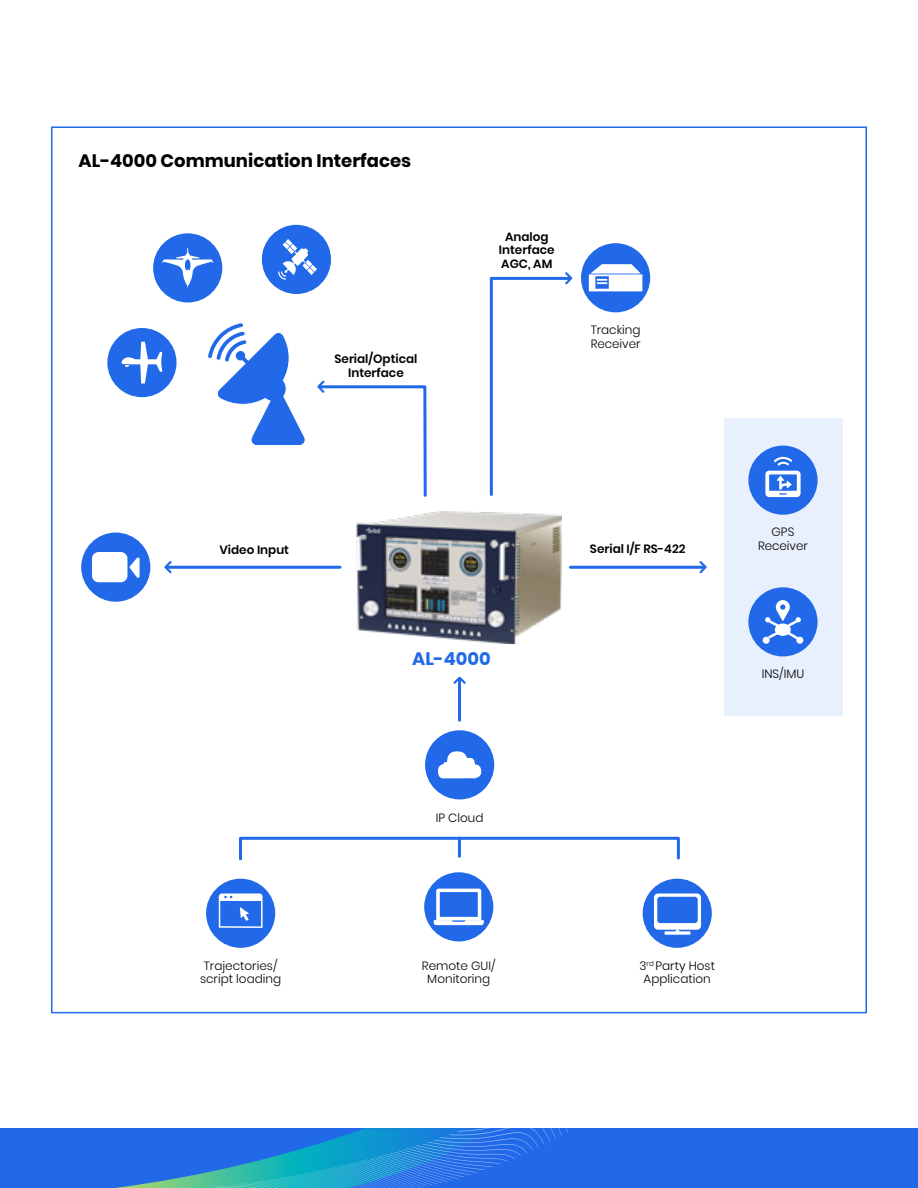
<style>
.page{position:relative;width:918px;height:1188px;background:#fff}
.page>*{position:absolute;margin:0;border:0;box-sizing:border-box;transform-origin:0 0}
.t1{font:700 18px "Poppins";color:#000}
.t2{font:700 18px "Poppins";color:#2169e8}
.t3{font:300 12px/13.5px "Poppins";color:#000;text-align:center}
.t4{font:600 12px/13.5px "Poppins";color:#000;text-align:center}
</style>
<div class="page">
<img style="left:357px;top:511px;width:204px;height:133px">
<div style="left:0;top:1128px;width:918px;height:60px;background:#2169e8"></div>
<svg style="left:116px;top:1128px;width:458px;height:60px"></svg>
<div style="left:724px;top:419px;width:118px;height:297px;background:#e9f0fd"></div>
<div style="left:425px;top:730px;width:69px;height:69px;background:#2169e8;border-radius:50%"></div>
<svg style="left:438px;top:751px;width:43px;height:27px"></svg>
<div style="left:643px;top:879px;width:69px;height:69px;background:#2169e8;border-radius:50%"></div>
<svg style="left:654px;top:893px;width:47px;height:42px"></svg>
<div style="left:262px;top:225px;width:69px;height:69px;background:#2169e8;border-radius:50%"></div>
<svg style="left:278px;top:239px;width:39px;height:41px"></svg>
<div style="left:424px;top:872px;width:69px;height:69px;background:#2169e8;border-radius:50%"></div>
<svg style="left:434px;top:889px;width:50px;height:36px"></svg>
<div style="left:81px;top:533px;width:69px;height:69px;background:#2169e8;border-radius:50%"></div>
<div style="left:92px;top:552px;width:35px;height:30px;background:#fff;border-radius:7px"></div>
<svg style="left:129px;top:557px;width:11px;height:21px"></svg>
<div style="left:107px;top:328px;width:70px;height:69px;background:#2169e8;border-radius:50%"></div>
<svg style="left:121px;top:342px;width:41px;height:42px"></svg>
<div style="left:206px;top:879px;width:69px;height:69px;background:#2169e8;border-radius:50%"></div>
<svg style="left:240px;top:907px;width:9px;height:14px"></svg>
<svg style="left:219px;top:893px;width:44px;height:7px"></svg>
<div style="left:219px;top:900px;width:44px;height:28px;border:1px solid #fff"></div>
<div style="left:748px;top:446px;width:70px;height:69px;background:#2169e8;border-radius:50%"></div>
<svg style="left:765px;top:457px;width:36px;height:40px"></svg>
<div style="left:748px;top:587px;width:70px;height:69px;background:#2169e8;border-radius:50%"></div>
<div style="left:763px;top:637px;width:7px;height:7px;background:#fff;border-radius:50%"></div>
<div style="left:796px;top:637px;width:7px;height:7px;background:#fff;border-radius:50%"></div>
<svg style="left:765px;top:600px;width:36px;height:42px"></svg>
<svg style="left:207px;top:322px;width:99px;height:123px"></svg>
<svg style="left:164px;top:561px;width:10px;height:13px"></svg>
<hr style="left:168px;top:566px;width:172px;height:3px;background:#2169e8">
<svg style="left:317px;top:380px;width:110px;height:117px"></svg>
<svg style="left:489px;top:272px;width:84px;height:224px"></svg>
<svg style="left:453px;top:676px;width:13px;height:8px"></svg>
<hr style="left:458px;top:679px;width:3px;height:41px;background:#2169e8">
<svg style="left:697px;top:561px;width:10px;height:13px"></svg>
<hr style="left:570px;top:566px;width:133px;height:3px;background:#2169e8">
<svg style="left:239px;top:836px;width:441px;height:25px"></svg>
<hr style="left:458px;top:838px;width:3px;height:18px;background:#2169e8">
<div style="left:153px;top:233px;width:69px;height:70px;background:#2169e8;border-radius:50%"></div>
<svg style="left:162px;top:248px;width:52px;height:40px"></svg>
<div style="left:581px;top:243px;width:69px;height:69px;background:#2169e8;border-radius:50%"></div>
<svg style="left:589px;top:264px;width:53px;height:27px"></svg>
<h1 class="t1" style="left:79px;top:150px;width:334px">AL-4000 Communication Interfaces</h1>
<p class="t4" style="left:334px;top:353px;width:84px">Serial/Optical<br>Interface</p>
<p class="t4" style="left:499px;top:230px;width:57px">Analog<br>Interface<br>AGC, AM</p>
<p class="t3" style="left:591px;top:323px;width:51px;text-align:left">Tracking<br>Receiver</p>
<p class="t4" style="left:220px;top:543px;width:71px">Video Input</p>
<p class="t3" style="left:200px;top:959px;width:83px">Trajectories/ script loading</p>
<h1 class="t2" style="left:412px;top:648px;width:80px">AL-4000</h1>
<p class="t3" style="left:436px;top:811px;width:49px">IP Cloud</p>
<p class="t3" style="left:422px;top:959px;width:75px">Remote GUI/<br>Monitoring</p>
<p class="t4" style="left:590px;top:543px;width:97px">Serial I/F RS-422</p>
<p class="t3" style="left:758px;top:526px;width:51px">GPS<br>Receiver</p>
<p class="t3" style="left:762px;top:667px;width:44px">INS/IMU</p>
<p class="t3" style="left:639px;top:959px;width:77px">3<sup>rd</sup> Party Host<br>Application</p>
</div>
